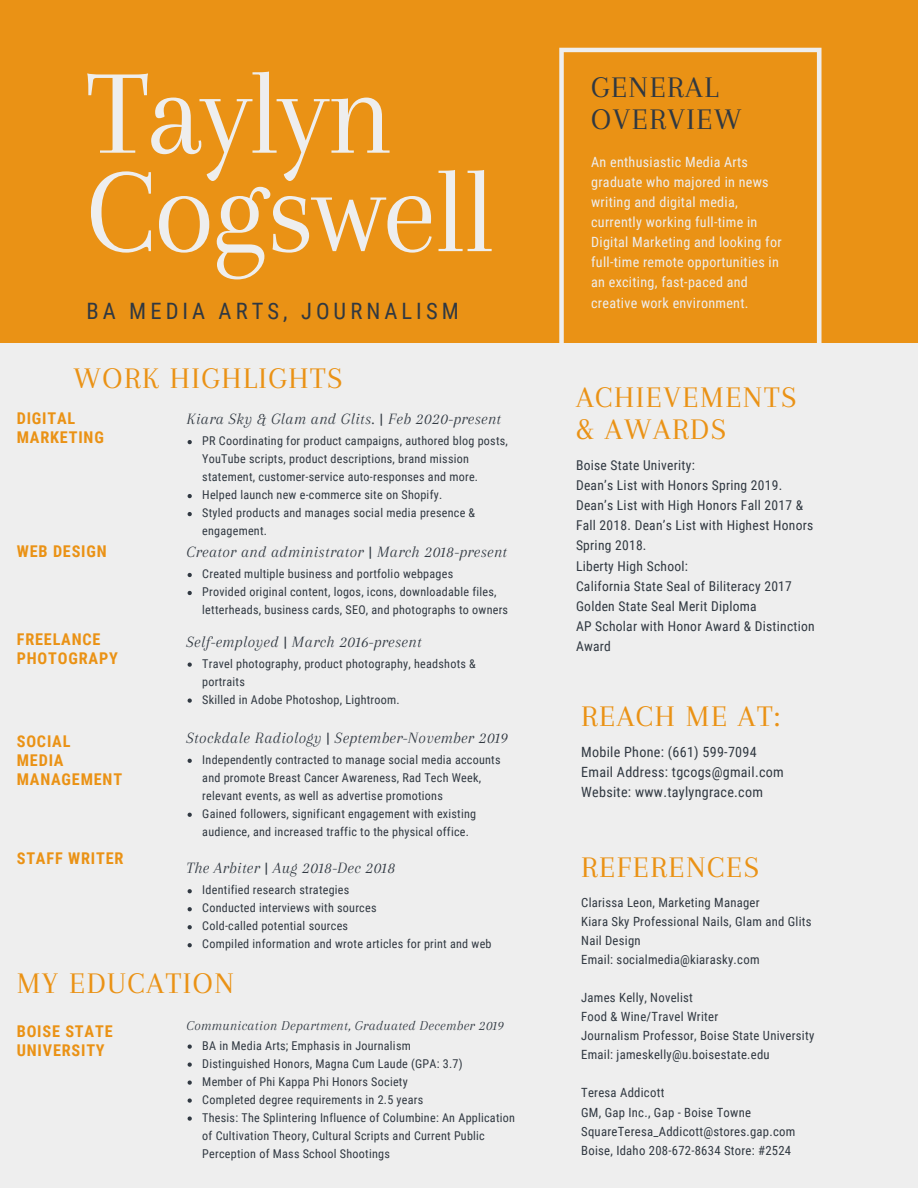
<style>
.page{position:relative;width:918px;height:1188px;background:#eee}
.page>*{position:absolute;margin:0;border:0;box-sizing:border-box;transform-origin:0 0}
.t1{font:124.2px/98.4px "Arapey";letter-spacing:-.02em;color:#eee}
.t2{font:31.05px/31.8px "Arapey";letter-spacing:.05em;color:#ea9215}
.t3{font:31.05px/31.8px "Arapey";letter-spacing:.05em;color:#303841}
.t4{font:22.5px "Roboto Condensed";letter-spacing:.18em;color:#303841}
.t5{font:italic 16.35px "Arapey";letter-spacing:.02em;color:#303841}
.t6{font:700 16.2px/19px "Roboto Condensed";letter-spacing:.05em;color:#ea9215}
.t7{font:14.1px/20.1px "Roboto Condensed";letter-spacing:.02em;color:#eee}
.t8{font:14.1px/20.1px "Roboto Condensed";letter-spacing:.02em;color:#303841}
.t9{font:italic 14.1px "Arapey";letter-spacing:.02em;color:#303841}
.t10{font:13.5px/20.1px "Roboto Condensed";letter-spacing:.02em;color:#303841}
.t11{font:12.75px/19px "Roboto Condensed";letter-spacing:.02em;color:#303841}
.t12{font:12.15px/18px "Roboto Condensed";letter-spacing:.02em;color:#303841}
</style>
<div class="page">
<div style="left:0;top:0;width:918px;height:343px;background:#ea9215"></div>
<svg style="left:559px;top:48px;width:263px;height:295px"></svg>
<svg style="left:188px;top:889px;width:4px;height:4px"></svg>
<svg style="left:188px;top:907px;width:4px;height:4px"></svg>
<svg style="left:188px;top:925px;width:4px;height:4px"></svg>
<svg style="left:188px;top:943px;width:4px;height:4px"></svg>
<svg style="left:188px;top:573px;width:4px;height:4px"></svg>
<svg style="left:188px;top:591px;width:4px;height:4px"></svg>
<svg style="left:188px;top:1045px;width:4px;height:4px"></svg>
<svg style="left:188px;top:1062px;width:4px;height:5px"></svg>
<svg style="left:188px;top:1080px;width:4px;height:5px"></svg>
<svg style="left:188px;top:1098px;width:4px;height:5px"></svg>
<svg style="left:188px;top:1116px;width:4px;height:5px"></svg>
<svg style="left:188px;top:663px;width:4px;height:4px"></svg>
<svg style="left:188px;top:698px;width:4px;height:5px"></svg>
<svg style="left:188px;top:759px;width:4px;height:4px"></svg>
<svg style="left:188px;top:813px;width:4px;height:4px"></svg>
<svg style="left:188px;top:440px;width:4px;height:4px"></svg>
<svg style="left:188px;top:494px;width:4px;height:4px"></svg>
<svg style="left:188px;top:512px;width:4px;height:4px"></svg>
<h1 class="t1" style="left:87px;top:64px;width:410px">Taylyn<br>Cogswell</h1>
<h3 class="t4" style="left:87px;top:298px;width:374px">BA MEDIA ARTS, JOURNALISM</h3>
<h2 class="t2" style="left:74px;top:363px;width:271px">WORK HIGHLIGHTS</h2>
<h3 class="t6" style="left:17px;top:409px;width:89px">DIGITAL<br>MARKETING</h3>
<h3 class="t5" style="left:187px;top:410px;width:316px">Kiara Sky &amp; Glam and Glits. | Feb 2020-present</h3>
<p class="t12" style="left:202px;top:432px;width:307px">PR Coordinating for product campaigns, authored blog posts, YouTube scripts, product descriptions, brand mission statement, customer-service auto-responses and more.<br>Helped launch new e-commerce site on Shopify.<br>Styled products and manages social media presence &amp; engagement.</p>
<h3 class="t6" style="left:17px;top:542px;width:91px">WEB DESIGN</h3>
<h3 class="t5" style="left:187px;top:543px;width:322px">Creator and administrator | March 2018-present</h3>
<p class="t12" style="left:202px;top:565px;width:307px">Created multiple business and portfolio webpages<br>Provided original content, logos, icons, downloadable files, letterheads, business cards, SEO, and photographs to owners</p>
<h3 class="t6" style="left:17px;top:630px;width:103px">FREELANCE<br>PHOTOGRAPY</h3>
<h3 class="t5" style="left:187px;top:632px;width:237px">Self-employed | March 2016-present</h3>
<p class="t12" style="left:202px;top:655px;width:275px">Travel photography, product photography, headshots &amp; portraits<br>Skilled in Adobe Photoshop, Lightroom.</p>
<h3 class="t6" style="left:17px;top:732px;width:107px">SOCIAL<br>MEDIA<br>MANAGEMENT</h3>
<h3 class="t5" style="left:187px;top:729px;width:323px">Stockdale Radiology | September-November 2019</h3>
<p class="t12" style="left:202px;top:751px;width:300px">Independently contracted to manage social media accounts and promote Breast Cancer Awareness, Rad Tech Week, relevant events, as well as advertise promotions<br>Gained followers, significant engagement with existing audience, and increased traffic to the physical office.</p>
<h3 class="t6" style="left:17px;top:849px;width:108px">STAFF WRITER</h3>
<h3 class="t5" style="left:187px;top:859px;width:210px">The Arbiter | Aug 2018-Dec 2018</h3>
<p class="t12" style="left:202px;top:881px;width:291px">Identified research strategies<br>Conducted interviews with sources<br>Cold-called potential sources<br>Compiled information and wrote articles for print and web</p>
<h2 class="t2" style="left:17px;top:968px;width:219px">MY EDUCATION</h2>
<h3 class="t6" style="left:17px;top:1022px;width:97px">BOISE STATE<br>UNIVERSITY</h3>
<p class="t9" style="left:187px;top:1018px;width:319px">Communication Department, Graduated December 2019</p>
<p class="t12" style="left:202px;top:1037px;width:314px">BA in Media Arts; Emphasis in Journalism<br>Distinguished Honors, Magna Cum Laude (GPA: 3.7)<br>Member of Phi Kappa Phi Honors Society<br>Completed degree requirements in 2.5 years<br>Thesis: The Splintering Influence of Columbine: An Application of Cultivation Theory, Cultural Scripts and Current Public Perception of Mass School Shootings</p>
<h2 class="t3" style="left:591px;top:71px;width:152px">GENERAL<br>OVERVIEW</h2>
<p class="t7" style="left:591px;top:152px;width:192px">An enthusiastic Media Arts graduate who majored in news writing and digital media, currently working full-time in<br>Digital Marketing and looking for full-time remote opportunities in an exciting, fast-paced and creative work environment.</p>
<h2 class="t2" style="left:576px;top:381px;width:222px">ACHIEVEMENTS &amp; AWARDS</h2>
<p class="t10" style="left:576px;top:455px;width:240px">Boise State Univerity:<br>Dean’s List with Honors Spring 2019.<br>Dean’s List with High Honors Fall 2017 &amp;<br>Fall 2018. Dean’s List with Highest Honors<br>Spring 2018.<br>Liberty High School:<br>California State Seal of Biliteracy 2017<br>Golden State Seal Merit Diploma<br>AP Scholar with Honor Award &amp; Distinction<br>Award</p>
<h2 class="t2" style="left:581px;top:700px;width:200px">REACH ME AT:</h2>
<p class="t8" style="left:581px;top:742px;width:204px">Mobile Phone: (661) 599-7094<br>Email Address: tgcogs@gmail.com<br>Website: www.taylyngrace.com</p>
<h2 class="t2" style="left:581px;top:851px;width:179px">REFERENCES</h2>
<p class="t11" style="left:581px;top:893px;width:232px">Clarissa Leon, Marketing Manager<br>Kiara Sky Professional Nails, Glam and Glits<br>Nail Design<br>Email: socialmedia@kiarasky.com</p>
<p class="t11" style="left:581px;top:988px;width:235px">James Kelly, Novelist<br>Food &amp; Wine/Travel Writer<br>Journalism Professor, Boise State University Email: jameskelly@u.boisestate.edu</p>
<p class="t11" style="left:581px;top:1084px;width:216px">Teresa Addicott<br>GM, Gap Inc., Gap - Boise Towne<br>SquareTeresa_Addicott@stores.gap.com<br>Boise, Idaho 208-672-8634 Store: #2524</p>
</div>
